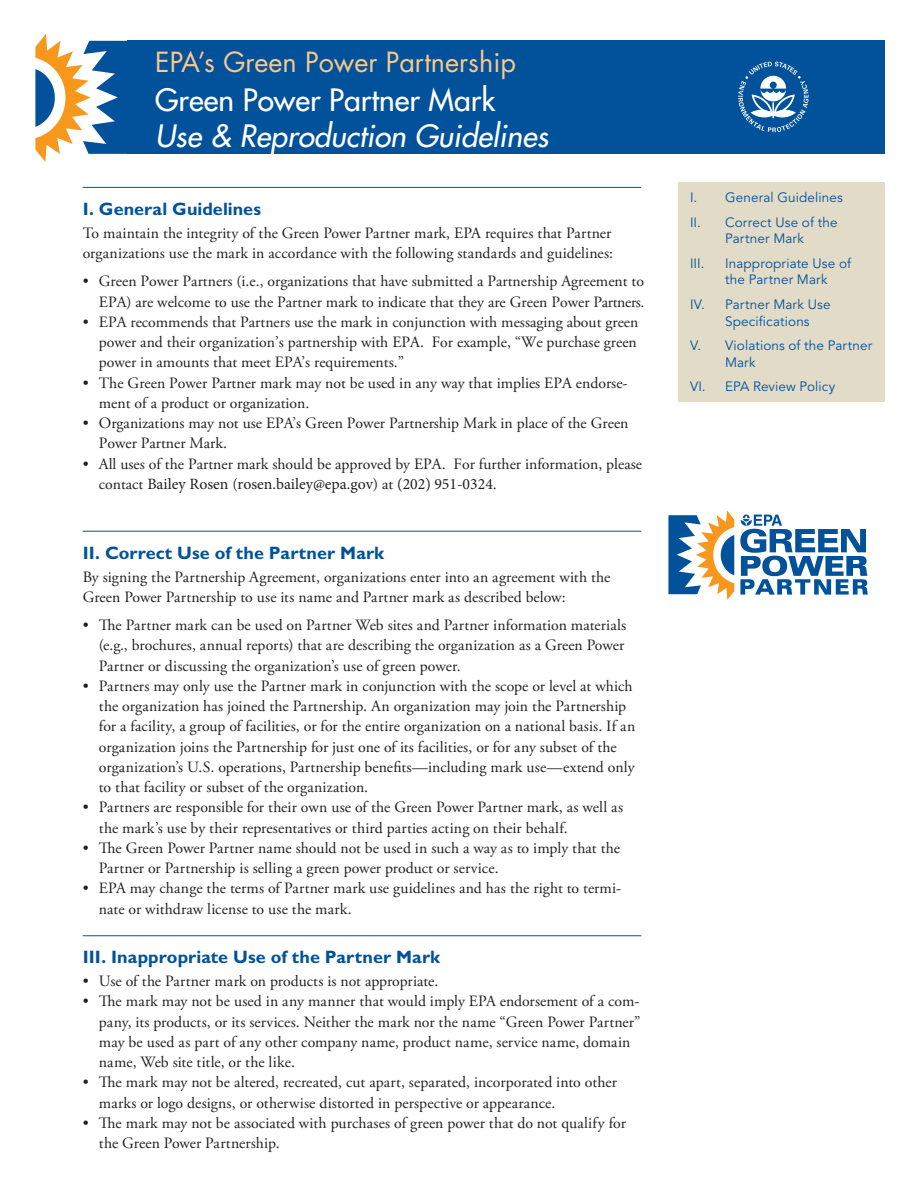
<style>
.page{position:relative;width:918px;height:1188px;background:#fff}
.page>*{position:absolute;margin:0;border:0;box-sizing:border-box;transform-origin:0 0}
.t1{font:italic 500 30px "Futura Std";color:#fff}
.t2{font:500 30px "Futura Std";color:#fff}
.t3{font:27px "Futura Std";color:#fdc88a}
.subhead{font:700 18px "Gill Sans Std";letter-spacing:.005em;color:#01529b}
.body{font:15.75px/20.2px "Adobe Garamond Pro";color:#231f20}
.t4{font:13.5px/16.5px "Avenir LT Std";letter-spacing:.01em;color:#01529b}
.s1{font-family:"Minion Pro"}
</style>
<div class="page">
<div style="left:678px;top:182px;width:206px;height:220px;background:#e2dbc7"></div>
<svg style="left:35px;top:34px;width:95px;height:128px"></svg>
<hr style="left:83px;top:187px;width:558px;height:1px;background:#01529b">
<hr style="left:83px;top:531px;width:558px;height:1px;background:#01529b">
<hr style="left:83px;top:935px;width:558px;height:1px;background:#01529b">
<div style="left:127px;top:41px;width:757px;height:113px;background:#01529b"></div>
<svg style="left:738px;top:62px;width:71px;height:70px"></svg>
<svg style="left:668px;top:510px;width:66px;height:90px"></svg>
<svg style="left:740px;top:515px;width:128px;height:80px"></svg>
<p class="t3" style="left:155px;top:45px;width:362px">EPA’s Green Power Partnership</p>
<p class="t2" style="left:155px;top:81px;width:341px">Green Power Partner Mark</p>
<p class="t1" style="left:155px;top:117px;width:395px">Use &amp; Reproduction Guidelines</p>
<p class="subhead" style="left:83px;top:198px;width:180px">I. General Guidelines</p>
<p class="body" style="left:83px;top:223px;width:532px">To maintain the integrity of the Green Power Partner mark, EPA requires that Partner organizations use the mark in accordance with the following standards and guidelines:</p>
<p class="body" style="left:83px;top:272px;width:563px;text-align:right">• Green Power Partners (i.e., organizations that have submitted a Partnership Agreement to<br>EPA) are welcome to use the Partner mark to indicate that they are Green Power Partners.</p>
<p class="body" style="left:99px;top:312px;width:541px;text-align:justify;text-indent:-16px">• EPA recommends that Partners use the mark in conjunction with messaging about green power and their organization’s partnership with EPA. For example, “We purchase green power in amounts that meet EPA’s requirements.”</p>
<p class="body" style="left:99px;top:373px;width:530px;text-indent:-16px">• The Green Power Partner mark may not be used in any way that implies EPA endorse&shy;ment of a product or organization.</p>
<p class="body" style="left:99px;top:414px;width:531px;text-indent:-16px">• Organizations may not use EPA’s Green Power Partnership Mark in place of the Green<br>Power Partner Mark.</p>
<p class="body" style="left:99px;top:454px;width:545px;text-indent:-16px">• All uses of the Partner mark should be approved by EPA. For further information, please contact <span class="s1">Bailey Rosen</span> (<span class="s1">rosen.bailey@epa.gov</span>) at <span class="s1">(202) 951-0324</span>.</p>
<p class="subhead" style="left:83px;top:542px;width:303px">II. Correct Use of the Partner Mark</p>
<p class="body" style="left:83px;top:567px;width:529px">By signing the Partnership Agreement, organizations enter into an agreement with the<br>Green Power Partnership to use its name and Partner mark as described below:</p>
<p class="body" style="left:99px;top:616px;width:529px;text-indent:-16px">• The Partner mark can be used on Partner Web sites and Partner information materials (e.g., brochures, annual reports) that are describing the organization as a Green Power<br>Partner or discussing the organization’s use of green power.</p>
<p class="body" style="left:99px;top:676px;width:538px;text-indent:-16px">• Partners may only use the Partner mark in conjunction with the scope or level at which the organization has joined the Partnership. An organization may join the Partnership for a facility, a group of facilities, or for the entire organization on a national basis. If an organization joins the Partnership for just one of its facilities, or for any subset of the organization’s U.S. operations, Partnership benefits—including mark use—extend only to that facility or subset of the organization.</p>
<p class="body" style="left:99px;top:798px;width:526px;text-indent:-16px">• Partners are responsible for their own use of the Green Power Partner mark, as well as the mark’s use by their representatives or third parties acting on their behalf.</p>
<p class="body" style="left:99px;top:838px;width:523px;text-indent:-16px">• The Green Power Partner name should not be used in such a way as to imply that the<br>Partner or Partnership is selling a green power product or service.</p>
<p class="body" style="left:99px;top:879px;width:524px;text-indent:-16px">• EPA may change the terms of Partner mark use guidelines and has the right to termi&shy;nate or withdraw license to use the mark.</p>
<p class="subhead" style="left:83px;top:946px;width:359px">III. Inappropriate Use of the Partner Mark</p>
<p class="body" style="left:83px;top:972px;width:357px">• Use of the Partner mark on products is not appropriate.</p>
<p class="body" style="left:99px;top:992px;width:543px;text-indent:-16px">• The mark may not be used in any manner that would imply EPA endorsement of a com&shy;pany, its products, or its services. Neither the mark nor the name “Green Power Partner” may be used as part of any other company name, product name, service name, domain name, Web site title, or the like.</p>
<p class="body" style="left:99px;top:1073px;width:520px;text-indent:-16px">• The mark may not be altered, recreated, cut apart, separated, incorporated into other marks or logo designs, or otherwise distorted in perspective or appearance.</p>
<p class="body" style="left:99px;top:1113px;width:529px;text-indent:-16px">• The mark may not be associated with purchases of green power that do not qualify for the Green Power Partnership.</p>
<p class="t4" style="left:690px;top:190px;width:154px">I. General Guidelines</p>
<p class="t4" style="left:690px;top:214px;width:149px;text-align:center">II. Correct Use of the<br>Partner Mark</p>
<p class="t4" style="left:690px;top:255px;width:16px">III.</p>
<p class="t4" style="left:725px;top:255px;width:128px">Inappropriate Use of the Partner Mark</p>
<p class="t4" style="left:725px;top:296px;width:107px;text-indent:-35px">IV. Partner Mark Use<br>Specifications</p>
<p class="t4" style="left:725px;top:338px;width:149px;text-indent:-35px">V. Violations of the Partner<br>Mark</p>
<p class="t4" style="left:690px;top:379px;width:147px">VI. EPA Review Policy</p>
</div>
